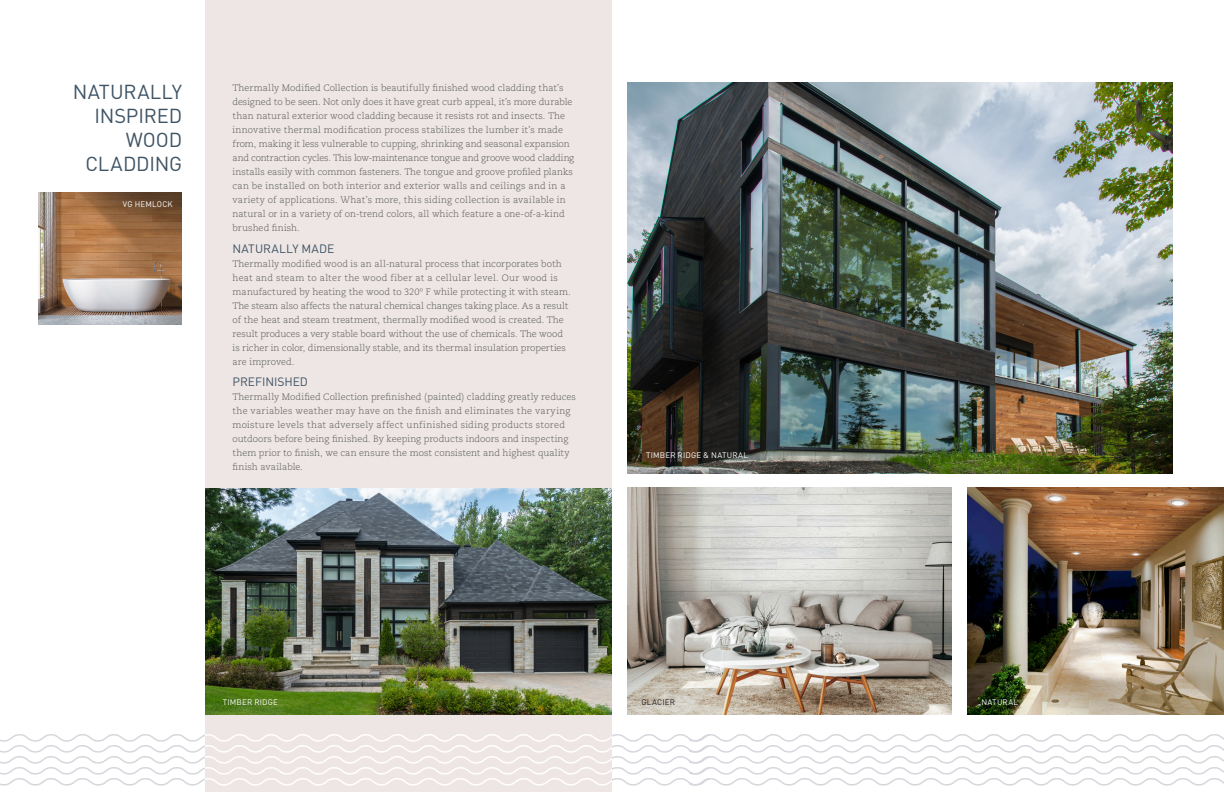
<style>
.page{position:relative;width:1224px;height:792px;background:#fff}
.page>*{position:absolute;margin:0;border:0;box-sizing:border-box;transform-origin:0 0}
.t1{font:20px/24px "DIN";letter-spacing:-.005em;color:#3e5364;text-align:right}
.t2{font:12px "DIN";letter-spacing:.015em;color:#3e5364}
.t3{font:12px "DIN";letter-spacing:-.005em;color:#3e5364}
.t4{font:300 9.2px/14px "Caecilia LT Std";letter-spacing:.005em;color:#57585a}
.t5{font:8px "DIN";letter-spacing:.025em;color:#fff}
.t6{font:8px "DIN";letter-spacing:.02em;color:#231f20}
</style>
<div class="page">
<img style="left:0;top:734px;width:690px;height:54px">
<img style="left:690px;top:734px;width:534px;height:52px">
<div style="left:206px;top:0;width:406px;height:792px;background:#ede6e4"></div>
<img style="left:628px;top:82px;width:545px;height:391px">
<img style="left:628px;top:487px;width:324px;height:228px">
<img style="left:206px;top:488px;width:406px;height:227px">
<img style="left:206px;top:734px;width:406px;height:52px">
<img style="left:968px;top:487px;width:256px;height:228px">
<img style="left:39px;top:192px;width:142px;height:132px">
<p class="t1" style="left:73px;top:79px;width:111px">NATURALLY<br>INSPIRED<br>WOOD<br>CLADDING</p>
<p class="t5" style="left:123px;top:200px;width:51px">VG HEMLOCK</p>
<p class="t4" style="left:233px;top:81px;width:343px">Thermally Modified Collection is beautifully finished wood cladding that’s designed to be seen. Not only does it have great curb appeal, it’s more durable than natural exterior wood cladding because it resists rot and insects. The innovative thermal modification process stabilizes the lumber it’s made from, making it less vulnerable to cupping, shrinking and seasonal expansion and contraction cycles. This low-maintenance tongue and groove wood cladding installs easily with common fasteners. The tongue and groove profiled planks can be installed on both interior and exterior walls and ceilings and in a variety of applications. What’s more, this siding collection is available in natural or in a variety of on-trend colors, all which feature a one-of-a-kind brushed finish.</p>
<p class="t2" style="left:233px;top:241px;width:103px">NATURALLY MADE</p>
<p class="t4" style="left:233px;top:257px;width:340px">Thermally modified wood is an all-natural process that incorporates both heat and steam to alter the wood fiber at a cellular level. Our wood is manufactured by heating the wood to 320º F while protecting it with steam.<br>The steam also affects the natural chemical changes taking place. As a result of the heat and steam treatment, thermally modified wood is created. The result produces a very stable board without the use of chemicals. The wood is richer in color, dimensionally stable, and its thermal insulation properties are improved.</p>
<p class="t3" style="left:233px;top:374px;width:77px">PREFINISHED</p>
<p class="t4" style="left:233px;top:390px;width:345px">Thermally Modified Collection prefinished (painted) cladding greatly reduces the variables weather may have on the finish and eliminates the varying moisture levels that adversely affect unfinished siding products stored outdoors before being finished. By keeping products indoors and inspecting them prior to finish, we can ensure the most consistent and highest quality finish available.</p>
<p class="t5" style="left:646px;top:450px;width:103px">TIMBER RIDGE &amp; NATURAL</p>
<p class="t5" style="left:223px;top:697px;width:57px">TIMBER RIDGE</p>
<p class="t6" style="left:642px;top:697px;width:35px">GLACIER</p>
<p class="t5" style="left:981px;top:697px;width:38px">NATURAL</p>
</div>
